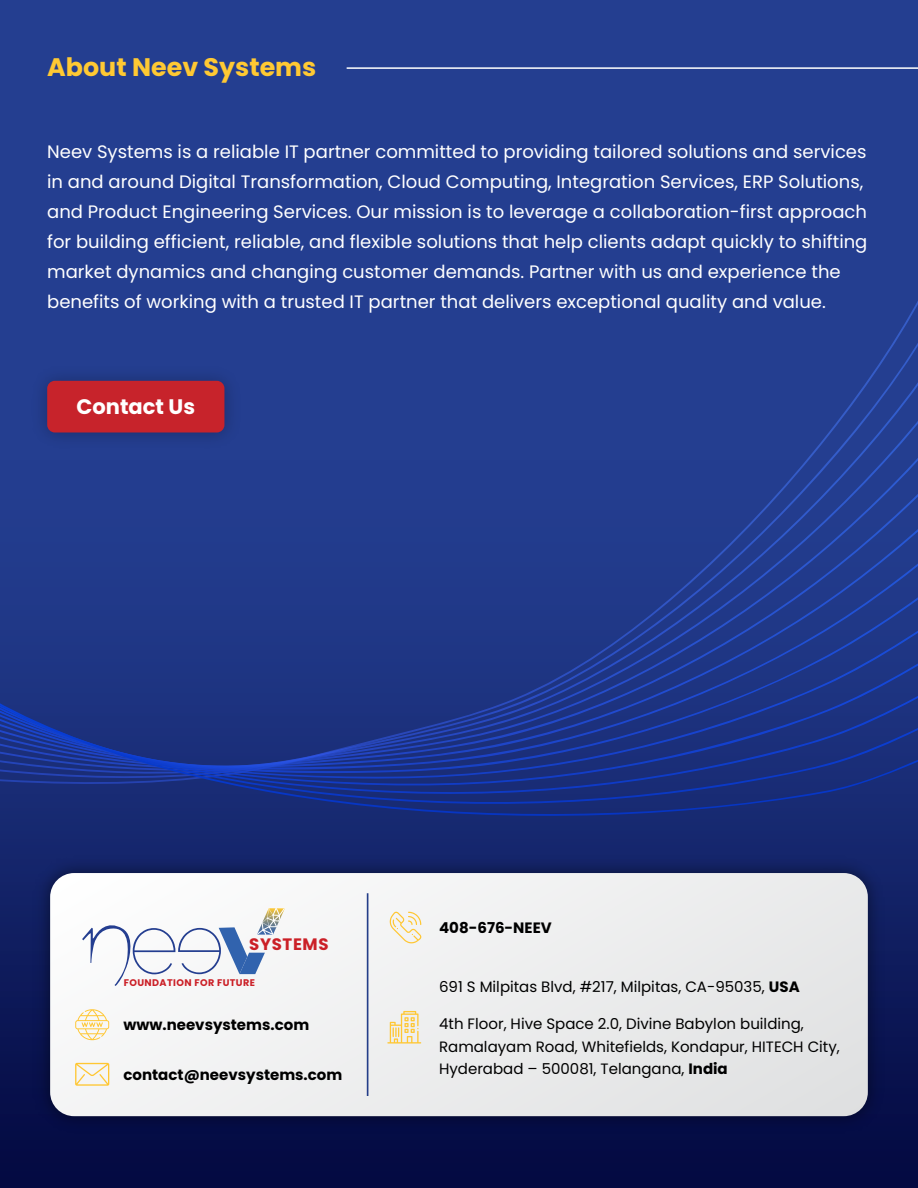
<style>
.page{position:relative;width:918px;height:1188px;background:#243e90}
.page>*{position:absolute;margin:0;border:0;box-sizing:border-box;transform-origin:0 0}
.t1{font:100 86.1px "Raleway";color:#243e90}
.t2{font:700 25.35px "Poppins";color:#ffc933}
.t3{font:700 21px "Poppins";color:#fff}
.t4{font:18px/30px "Poppins";color:#fff}
.t5{font:700 16.5px "Poppins";letter-spacing:.04em;color:#cb2027}
.t6{font:15px/22.5px "Poppins";color:#000}
.t7{font:700 15px "Poppins";color:#000}
.t8{font:700 9.6px "Poppins";letter-spacing:.04em;color:#cb2027}
.s1{font-weight:700}
</style>
<div class="page">
<svg style="left:0;top:816px;width:918px;height:372px;background:#0b1756"></svg>
<svg style="left:697px;top:541px;width:221px;height:34px"></svg>
<svg style="left:658px;top:575px;width:260px;height:34px"></svg>
<svg style="left:0;top:627px;width:918px;height:189px;fill:#1c3380"></svg>
<img style="left:42px;top:376px;width:188px;height:62px">
<div style="left:47px;top:381px;width:177px;height:51px;background:#c7232b;border-radius:8px"></div>
<hr style="left:347px;top:67px;width:571px;height:2px;background:#fff">
<img style="left:28px;top:851px;width:863px;height:288px">
<svg style="left:50px;top:873px;width:818px;height:243px;background:#ededee"></svg>
<hr style="left:367px;top:893px;width:1px;height:203px;background:#243e89">
<svg style="left:387px;top:1011px;width:34px;height:33px"></svg>
<svg style="left:390px;top:912px;width:31px;height:31px"></svg>
<svg style="left:75px;top:1009px;width:34px;height:31px"></svg>
<svg style="left:75px;top:1063px;width:34px;height:23px"></svg>
<svg style="left:82px;top:919px;width:54px;height:67px;background:#e6e9f0"></svg>
<svg style="left:178px;top:908px;width:107px;height:66px;background:#d9e0e9"></svg>
<h2 class="t2" style="left:47px;top:52px;width:271px">About Neev Systems</h2>
<p class="t4" style="left:47px;top:137px;width:822px">Neev Systems is a reliable IT partner committed to providing tailored solutions and services in and around Digital Transformation, Cloud Computing, Integration Services, ERP Solutions, and Product Engineering Services. Our mission is to leverage a collaboration-first approach for building efficient, reliable, and flexible solutions that help clients adapt quickly to shifting market dynamics and changing customer demands. Partner with us and experience the benefits of working with a trusted IT partner that delivers exceptional quality and value.</p>
<p class="t3" style="left:77px;top:395px;width:120px">Contact Us</p>
<h1 class="t1" style="left:129px;top:893px;width:51px">e</h1>
<p class="t5" style="left:249px;top:934px;width:81px">SYSTEMS</p>
<p class="t8" style="left:124px;top:977px;width:133px">FOUNDATION FOR FUTURE</p>
<p class="t7" style="left:123px;top:1016px;width:187px">www.neevsystems.com</p>
<p class="t7" style="left:124px;top:1066px;width:220px">contact@neevsystems.com</p>
<p class="t7" style="left:439px;top:919px;width:114px">408-676-NEEV</p>
<p class="t6" style="left:439px;top:975px;width:362px">691 S Milpitas Blvd, #217, Milpitas, CA-95035, <span class="s1">USA</span></p>
<p class="t6" style="left:439px;top:1013px;width:402px">4th Floor, Hive Space 2.0, Divine Babylon building,<br>Ramalayam Road, Whitefields, Kondapur, HITECH City,<br>Hyderabad – 500081, Telangana, <span class="s1">India</span></p>
</div>
